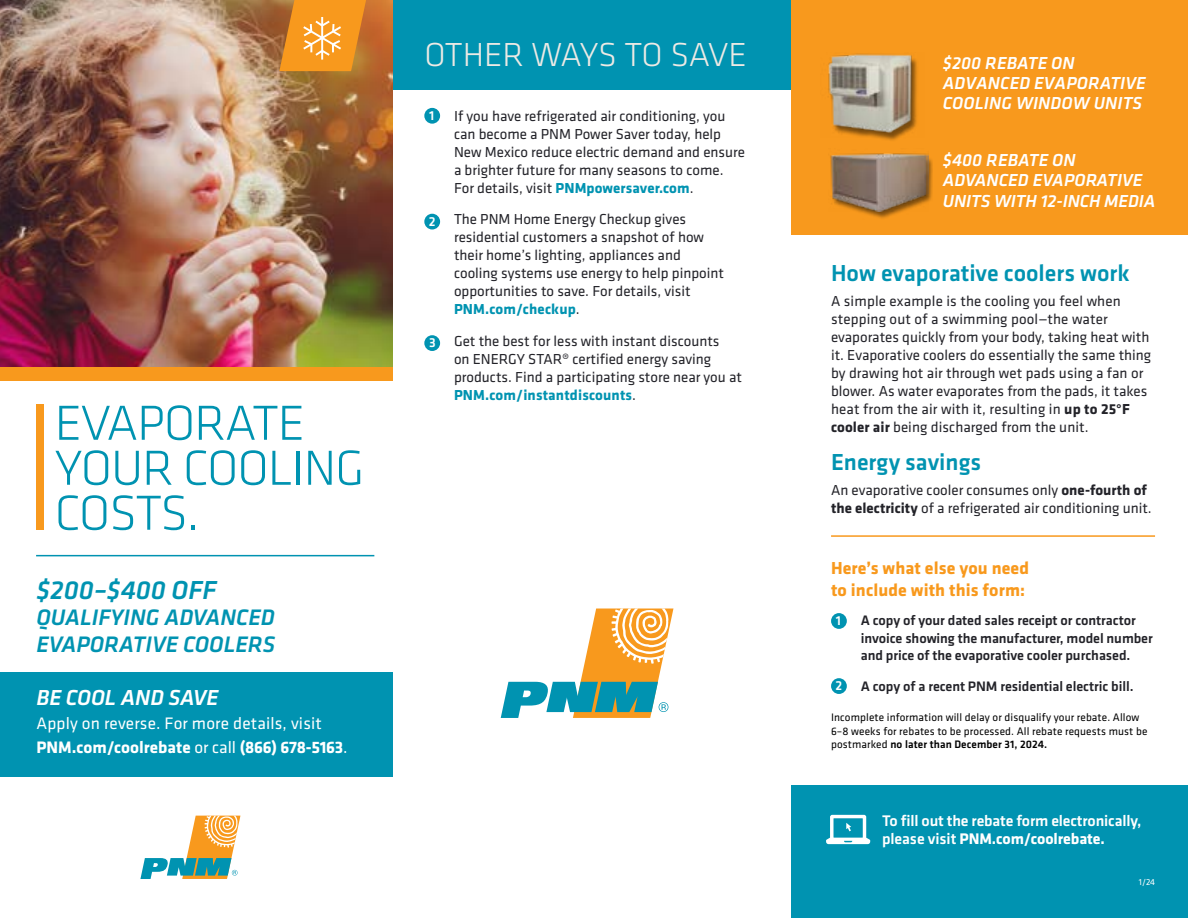
<style>
.page{position:relative;width:1188px;height:918px;background:#fff}
.page>*{position:absolute;margin:0;border:0;box-sizing:border-box;transform-origin:0 0}
.t1{font:300 51px/45px "Klavika";letter-spacing:-.02em;color:#0093b1}
.t2{font:300 34.5px "Klavika";letter-spacing:-.015em;color:#edeae5}
.t3{font:italic 500 27px "Klavika";color:#0093b1}
.t4{font:500 24px "Klavika";color:#0093b1}
.t5{font:italic 500 23.25px/26.2px "Klavika";color:#0093b1}
.t6{font:italic 500 22.5px "Klavika";letter-spacing:-.005em;color:#fff}
.t7{font:italic 500 18px/20.2px "Klavika";letter-spacing:.005em;color:#fff}
.t8{font:700 18px/22.5px "Klavika";letter-spacing:.005em;color:#f8991d}
.t9{font:17.25px/24px "Klavika";letter-spacing:.01em;color:#fff}
.t10{font:500 15.9px/18.3px "Klavika";letter-spacing:-.01em;color:#fff}
.t11{font:15px/18px "Klavika";color:#232329}
.t12{font:500 14.25px/17.2px "Klavika";letter-spacing:-.005em;color:#232329}
.t13{font:500 13.5px "Klavika";color:#fff}
.t14{font:11.25px/13.5px "Klavika";letter-spacing:.01em;color:#000}
.t15{font:9px "Klavika";color:#fff}
.s1{font-weight:700}
.s2{font-weight:700;color:#0093b1}
.s3{font-weight:500}
</style>
<div class="page">
<svg style="left:501px;top:609px;width:172px;height:109px"></svg>
<div style="left:391px;top:0;width:402px;height:90px;background:#0093b1"></div>
<div style="left:424px;top:108px;width:16px;height:16px;background:#0093b1;border-radius:50%"></div>
<div style="left:424px;top:214px;width:16px;height:16px;background:#0093b1;border-radius:50%"></div>
<div style="left:424px;top:335px;width:16px;height:16px;background:#0093b1;border-radius:50%"></div>
<div style="left:36px;top:405px;width:8px;height:125px;background:#f8991d"></div>
<div style="left:0;top:673px;width:392px;height:104px;background:#0093b1"></div>
<img style="left:0;top:0;width:392px;height:367px">
<div style="left:0;top:367px;width:392px;height:14px;background:#f8991d"></div>
<hr style="left:36px;top:555px;width:338px;height:1px;background:#0093b1">
<svg style="left:279px;top:0;width:87px;height:71px;background:#eb972f"></svg>
<svg style="left:140px;top:816px;width:100px;height:63px"></svg>
<div style="left:792px;top:785px;width:396px;height:133px;background:#0093b1"></div>
<div style="left:792px;top:0;width:396px;height:235px;background:#f8991d"></div>
<div style="left:831px;top:613px;width:16px;height:16px;background:#0093b1;border-radius:50%"></div>
<div style="left:831px;top:678px;width:16px;height:16px;background:#0093b1;border-radius:50%"></div>
<hr style="left:831px;top:535px;width:324px;height:2px;background:#f8991d">
<div style="left:830px;top:56px;width:88px;height:86px;background:#000;opacity:.5"></div>
<img style="left:828px;top:53px;width:90px;height:84px">
<div style="left:831px;top:155px;width:102px;height:65px;background:#000;opacity:.5"></div>
<img style="left:830px;top:153px;width:98px;height:58px">
<svg style="left:826px;top:815px;width:44px;height:29px"></svg>
<h1 class="t1" style="left:55px;top:400px;width:311px">EVAPORATE<br>YOUR COOLING<br>COSTS.</h1>
<h3 class="t3" style="left:36px;top:572px;width:181px">$200–$400 OFF</h3>
<h3 class="t5" style="left:36px;top:604px;width:240px">QUALIFYING ADVANCED<br>EVAPORATIVE COOLERS</h3>
<h3 class="t6" style="left:36px;top:683px;width:183px">BE COOL AND SAVE</h3>
<p class="t9" style="left:36px;top:711px;width:313px">Apply on reverse. For more details, visit<br><span class="s1">PNM.com/coolrebate</span> or call <span class="s1">(866) 678-5163</span>.</p>
<h2 class="t2" style="left:424px;top:34px;width:324px">OTHER WAYS TO SAVE</h2>
<p class="t13" style="left:429px;top:107px;width:7px">1</p>
<p class="t11" style="left:454px;top:106px;width:292px">If you have refrigerated air conditioning, you can become a PNM Power Saver today, help New Mexico reduce electric demand and ensure a brighter future for many seasons to come.<br>For details, visit <span class="s2">PNMpowersaver.com</span>.</p>
<p class="t11" style="left:454px;top:210px;width:271px">The PNM Home Energy Checkup gives residential customers a snapshot of how their home’s lighting, appliances and cooling systems use energy to help pinpoint opportunities to save. For details, visit <span class="s2">PNM.com/checkup</span>.</p>
<p class="t11" style="left:454px;top:331px;width:290px">Get the best for less with instant discounts<br>on ENERGY STAR® certified energy saving products. Find a participating store near you at <span class="s2">PNM.com/instantdiscounts</span>.</p>
<p class="t13" style="left:429px;top:212px;width:8px">2</p>
<p class="t13" style="left:429px;top:334px;width:8px">3</p>
<p class="t7" style="left:943px;top:52px;width:204px">$200 REBATE ON<br>ADVANCED EVAPORATIVE<br>COOLING WINDOW UNITS</p>
<p class="t7" style="left:943px;top:150px;width:214px">$400 REBATE ON<br>ADVANCED EVAPORATIVE<br>UNITS WITH 12-INCH MEDIA</p>
<h3 class="t4" style="left:831px;top:257px;width:300px">How evaporative coolers work</h3>
<p class="t11" style="left:831px;top:291px;width:322px">A simple example is the cooling you feel when stepping out of a swimming pool—the water evaporates quickly from your body, taking heat with it. Evaporative coolers do essentially the same thing by drawing hot air through wet pads using a fan or blower. As water evaporates from the pads, it takes heat from the air with it, resulting in <span class="s1">up to 25°F cooler air</span> being discharged from the unit.</p>
<h3 class="t4" style="left:831px;top:446px;width:152px">Energy savings</h3>
<p class="t11" style="left:831px;top:480px;width:322px">An evaporative cooler consumes only <span class="s1">one-fourth of the electricity</span> of a refrigerated air conditioning unit.</p>
<p class="t8" style="left:831px;top:556px;width:200px">Here’s what else you need to include with this form:</p>
<p class="t13" style="left:836px;top:612px;width:7px">1</p>
<p class="t12" style="left:861px;top:612px;width:294px">A copy of your dated sales receipt or contractor invoice showing the manufacturer, model number and price of the evaporative cooler purchased.</p>
<p class="t12" style="left:861px;top:677px;width:274px">A copy of a recent PNM residential electric bill.</p>
<p class="t13" style="left:836px;top:677px;width:8px">2</p>
<p class="t14" style="left:831px;top:711px;width:318px">Incomplete information will delay or disqualify your rebate. Allow<br>6–8 weeks for rebates to be processed. All rebate requests must be postmarked <span class="s3">no later than December 31, 2024.</span></p>
<p class="t10" style="left:882px;top:811px;width:261px">To fill out the rebate form electronically, please visit <span class="s1">PNM.com/coolrebate.</span></p>
<p class="t15" style="left:1139px;top:876px;width:18px">1/24</p>
</div>
